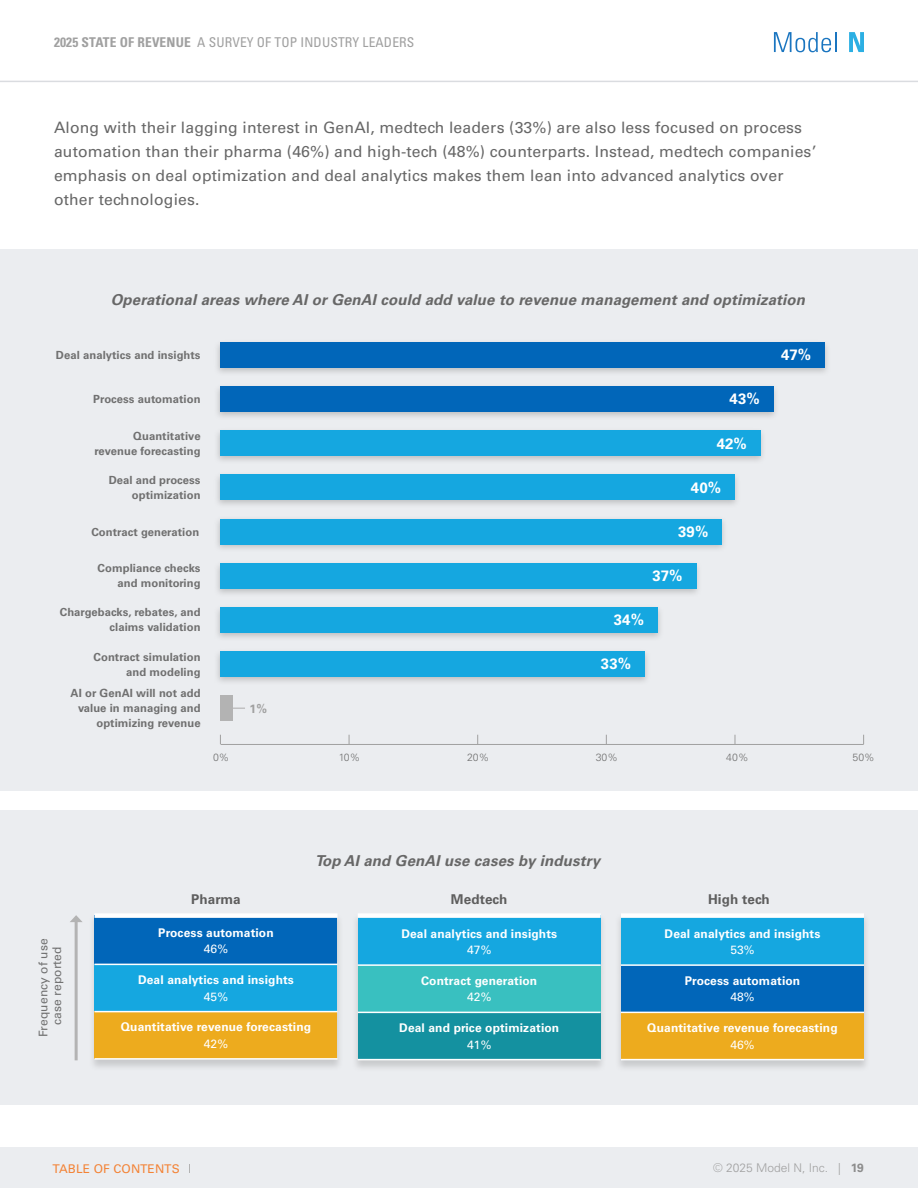
<style>
.page{position:relative;width:918px;height:1188px;background:#fff}
.page>*{position:absolute;margin:0;border:0;box-sizing:border-box;transform-origin:0 0}
.Body{font:15.75px/24px "Univers LT Pro 55 Roman";letter-spacing:.01em;color:#676767}
.H4___Italic{font:italic 700 15px "Univers LT Pro 65";letter-spacing:.01em;color:#676767}
._12pt{font:700 15px "Univers LT Pro 65";letter-spacing:.01em;color:#fff}
.t1{font:condensed 13.5px "Univers LT Pro";letter-spacing:.01em;color:#a0a0a0}
.Small_body{font:700 13.5px "Univers LT Pro 65";letter-spacing:.01em;color:#5e5e5e}
.Small_body-2{font:700 12px/16.5px "Univers LT Pro 65";letter-spacing:.01em;color:#fff;text-align:center}
.Chart_key_items{font:12px/13.5px "Univers LT Pro 55 Roman";letter-spacing:.01em;color:#707070;text-align:center}
.t2{font:300 12px "Univers LT Pro 45";color:#a0a0a0}
.t3{font:12px "Univers LT Pro 55 Roman";letter-spacing:.01em;color:#f47721}
._12pt-2{font:700 12px "Univers LT Pro 65";color:#a0a0a0}
.Chart_labels_numbers__R{font:700 11.25px/15px "Univers LT Pro 65";letter-spacing:.005em;color:#707070;text-align:right}
.Chart_labels_numbers__C{font:300 10.5px "Univers LT Pro 45";letter-spacing:.005em;color:#707070}
.s1{font-weight:700}
.s2{font-family:"Univers LT Pro 55 Roman";font-weight:400}
.s3{font-family:"Univers LT Pro 65";font-weight:700;color:#8d8d8d}
</style>
<div class="page">
<div style="left:0;top:249px;width:918px;height:542px;background:#ebedf0"></div>
<div style="left:0;top:810px;width:918px;height:295px;background:#ebedf0"></div>
<div style="left:0;top:1148px;width:918px;height:40px;background:#ebedf0"></div>
<svg style="left:774px;top:32px;width:57px;height:20px"></svg>
<hr style="left:835px;top:32px;width:2px;height:20px;background:#0166b9">
<svg style="left:849px;top:32px;width:15px;height:20px"></svg>
<hr style="left:0;top:81px;width:918px;height:1px;background:#dadce0">
<hr style="left:221px;top:744px;width:643px;height:1px;background:#a0a0a0">
<div style="left:214px;top:339px;width:617px;height:37px;background:#7a7a7a;opacity:.4"></div>
<div style="left:220px;top:342px;width:605px;height:25px;background:#0166b9"></div>
<div style="left:214px;top:383px;width:566px;height:37px;background:#7a7a7a;opacity:.4"></div>
<div style="left:220px;top:387px;width:553px;height:25px;background:#0166b9"></div>
<div style="left:214px;top:428px;width:553px;height:36px;background:#7a7a7a;opacity:.4"></div>
<div style="left:220px;top:431px;width:540px;height:25px;background:#15a7e0"></div>
<div style="left:214px;top:472px;width:527px;height:36px;background:#7a7a7a;opacity:.4"></div>
<div style="left:220px;top:475px;width:515px;height:25px;background:#15a7e0"></div>
<div style="left:214px;top:516px;width:514px;height:37px;background:#7a7a7a;opacity:.4"></div>
<div style="left:220px;top:519px;width:502px;height:25px;background:#15a7e0"></div>
<div style="left:214px;top:560px;width:488px;height:37px;background:#7a7a7a;opacity:.4"></div>
<div style="left:220px;top:563px;width:476px;height:25px;background:#15a7e0"></div>
<div style="left:214px;top:604px;width:450px;height:37px;background:#7a7a7a;opacity:.4"></div>
<div style="left:220px;top:607px;width:438px;height:25px;background:#15a7e0"></div>
<div style="left:214px;top:648px;width:437px;height:37px;background:#7a7a7a;opacity:.4"></div>
<div style="left:220px;top:652px;width:425px;height:25px;background:#15a7e0"></div>
<div style="left:220px;top:696px;width:13px;height:25px;background:#b3b3b3"></div>
<svg style="left:233px;top:708px;width:12px;height:1px"></svg>
<div style="left:88px;top:913px;width:256px;height:158px;background:#7a7a7a;opacity:.3"></div>
<div style="left:94px;top:916px;width:244px;height:48px;background:#0166b9"></div>
<div style="left:94px;top:964px;width:244px;height:48px;background:#15a7e0"></div>
<div style="left:94px;top:1012px;width:244px;height:47px;background:#edab1e"></div>
<hr style="left:94px;top:1011px;width:244px;height:1px;background:#fff">
<hr style="left:94px;top:1058px;width:244px;height:2px;background:#fff">
<div style="left:94px;top:913px;width:244px;height:5px;background:#fff"></div>
<hr style="left:94px;top:964px;width:244px;height:1px;background:#fff">
<div style="left:351px;top:913px;width:256px;height:159px;background:#7a7a7a;opacity:.3"></div>
<div style="left:358px;top:916px;width:243px;height:49px;background:#15a7e0"></div>
<div style="left:358px;top:965px;width:243px;height:47px;background:#39c0c0"></div>
<div style="left:358px;top:1012px;width:243px;height:48px;background:#1491a0"></div>
<hr style="left:358px;top:964px;width:243px;height:2px;background:#fff">
<hr style="left:358px;top:1012px;width:243px;height:1px;background:#fff">
<hr style="left:358px;top:1059px;width:243px;height:1px;background:#fff">
<div style="left:358px;top:913px;width:243px;height:5px;background:#fff"></div>
<div style="left:615px;top:913px;width:255px;height:159px;background:#7a7a7a;opacity:.3"></div>
<div style="left:621px;top:916px;width:243px;height:49px;background:#15a7e0"></div>
<div style="left:621px;top:965px;width:243px;height:47px;background:#0166b9"></div>
<div style="left:621px;top:1012px;width:243px;height:48px;background:#edab1e"></div>
<hr style="left:621px;top:1059px;width:243px;height:1px;background:#fff">
<div style="left:621px;top:913px;width:243px;height:5px;background:#fff"></div>
<hr style="left:621px;top:964px;width:243px;height:2px;background:#fff">
<hr style="left:621px;top:1012px;width:243px;height:1px;background:#fff">
<hr style="left:75px;top:921px;width:3px;height:139px;background:#b3b3b3">
<svg style="left:70px;top:915px;width:12px;height:7px"></svg>
<p class="t1" style="left:54px;top:34px;width:362px"><span class="s1">2025 STATE OF REVENUE</span> A SURVEY OF TOP INDUSTRY LEADERS</p>
<p class="Body" style="left:54px;top:115px;width:764px">Along with their lagging interest in GenAI, medtech leaders (33%) are also less focused on process automation than their pharma (46%) and high-tech (48%) counterparts. Instead, medtech companies’ emphasis on deal optimization and deal analytics makes them lean into advanced analytics over other technologies.</p>
<p class="H4___Italic" style="left:111px;top:289px;width:696px">Operational areas where AI or GenAI could add value to revenue management and optimization</p>
<p class="Chart_labels_numbers__R" style="left:56px;top:347px;width:146px">Deal analytics and insights</p>
<p class="Chart_labels_numbers__R" style="left:93px;top:391px;width:109px">Process automation</p>
<p class="Chart_labels_numbers__R" style="left:94px;top:428px;width:108px">Quantitative revenue forecasting</p>
<p class="Chart_labels_numbers__R" style="left:109px;top:472px;width:93px">Deal and process optimization</p>
<p class="Chart_labels_numbers__R" style="left:91px;top:524px;width:109px">Contract generation</p>
<p class="Chart_labels_numbers__R" style="left:98px;top:560px;width:104px">Compliance checks and monitoring</p>
<p class="Chart_labels_numbers__R" style="left:60px;top:604px;width:142px">Chargebacks, rebates, and claims validation</p>
<p class="Chart_labels_numbers__R" style="left:94px;top:649px;width:109px">Contract simulation and modeling</p>
<p class="Chart_labels_numbers__R" style="left:71px;top:685px;width:132px">AI or GenAI will not add value in managing and optimizing revenue</p>
<p class="_12pt-2" style="left:250px;top:700px;width:19px">1%</p>
<p class="_12pt" style="left:730px;top:389px;width:32px">43%</p>
<p class="_12pt" style="left:717px;top:433px;width:32px">42%</p>
<p class="_12pt" style="left:691px;top:477px;width:32px">40%</p>
<p class="_12pt" style="left:678px;top:521px;width:32px">39%</p>
<p class="_12pt" style="left:652px;top:565px;width:32px">37%</p>
<p class="_12pt" style="left:614px;top:609px;width:32px">34%</p>
<p class="_12pt" style="left:601px;top:654px;width:32px">33%</p>
<p class="_12pt" style="left:781px;top:344px;width:32px">47%</p>
<p class="Chart_labels_numbers__C" style="left:213px;top:750px;width:18px">0%</p>
<p class="Chart_labels_numbers__C" style="left:339px;top:750px;width:23px">10%</p>
<p class="Chart_labels_numbers__C" style="left:467px;top:750px;width:24px">20%</p>
<p class="Chart_labels_numbers__C" style="left:596px;top:750px;width:24px">30%</p>
<p class="Chart_labels_numbers__C" style="left:726px;top:750px;width:24px">40%</p>
<p class="Chart_labels_numbers__C" style="left:852px;top:750px;width:24px">50%</p>
<p class="H4___Italic" style="left:315px;top:850px;width:287px">Top AI and GenAI use cases by industry</p>
<p class="Chart_key_items" style="left:36px;top:1037px;width:100px;rotate:-90deg">Frequency of use case reported</p>
<p class="Small_body" style="left:191px;top:890px;width:51px">Pharma</p>
<p class="Small_body" style="left:451px;top:890px;width:58px">Medtech</p>
<p class="Small_body" style="left:708px;top:890px;width:63px">High tech</p>
<p class="Small_body-2" style="left:158px;top:924px;width:117px">Process automation<br><span class="s2">46%</span></p>
<p class="Small_body-2" style="left:138px;top:971px;width:157px">Deal analytics and insights<br><span class="s2">45%</span></p>
<p class="Small_body-2" style="left:121px;top:1018px;width:192px">Quantitative revenue forecasting<br><span class="s2">42%</span></p>
<p class="Small_body-2" style="left:401px;top:924px;width:157px">Deal analytics and insights<br><span class="s2">47%</span></p>
<p class="Small_body-2" style="left:421px;top:972px;width:118px">Contract generation<br><span class="s2">42%</span></p>
<p class="Small_body-2" style="left:399px;top:1019px;width:162px">Deal and price optimization<br><span class="s2">41%</span></p>
<p class="Small_body-2" style="left:665px;top:924px;width:157px">Deal analytics and insights<br><span class="s2">53%</span></p>
<p class="Small_body-2" style="left:685px;top:972px;width:117px">Process automation<br><span class="s2">48%</span></p>
<p class="Small_body-2" style="left:647px;top:1019px;width:192px">Quantitative revenue forecasting<br><span class="s2">46%</span></p>
<p class="t3" style="left:53px;top:1160px;width:129px">TABLE OF CONTENTS</p>
<p class="t2" style="left:713px;top:1160px;width:152px">© 2025 Model N, Inc. | <span class="s3">19</span></p>
</div>
